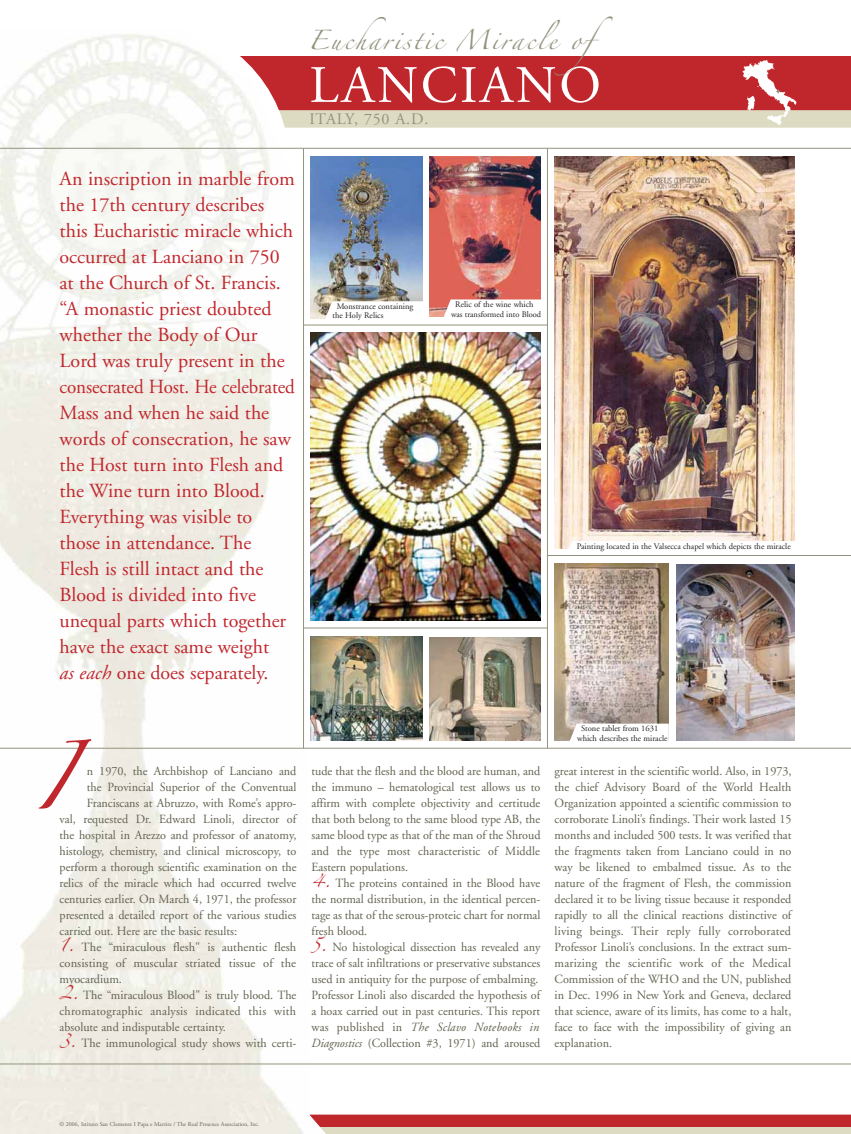
<style>
.page{position:relative;width:851px;height:1134px;background:#fff}
.page>*{position:absolute;margin:0;border:0;box-sizing:border-box;transform-origin:0 0}
.t1{font:62px "Zapfino";color:#c0272d}
.t2{font:52.5px "Adobe Garamond";letter-spacing:.05em;color:#fff}
.t3{font:20px/26px "Adobe Garamond";color:#c0272d}
.t4{font:17.5px "Zapfino";letter-spacing:.11em;color:#94937f}
.t5{font:16px "Adobe Garamond";letter-spacing:.05em;color:#94937f}
.t6{font:12.5px/16px "Adobe Garamond";color:#636250;text-align:justify}
.t7{font:8.5px/9.5px "Adobe Garamond";color:#231f20}
.t8{font:6px "Adobe Garamond";color:#636250}
.s1{font-style:italic}
.s2{font-family:"Zapfino";color:#c0272d}
</style>
<div class="page">
<div style="left:303px;top:1114px;width:547px;height:18px;background:#c0272d"></div>
<div style="left:303px;top:1128px;width:547px;height:6px;background:#dedbc3"></div>
<div style="left:221px;top:57px;width:629px;height:54px;background:#c0272d"></div>
<div style="left:222px;top:110px;width:628px;height:18px;background:#dedbc3"></div>
<img style="left:0;top:34px;width:326px;height:1100px">
<hr style="left:0;top:748px;width:850px;height:1px;background:#94937f">
<hr style="left:0;top:148px;width:850px;height:1px;background:#94937f">
<hr style="left:0;top:1064px;width:850px;height:1px;background:#94937f">
<hr style="left:547px;top:148px;width:1px;height:600px;background:#94937f">
<hr style="left:303px;top:148px;width:1px;height:600px;background:#94937f">
<svg style="left:742px;top:60px;width:54px;height:65px"></svg>
<img style="left:676px;top:564px;width:118px;height:177px">
<img style="left:310px;top:333px;width:230px;height:288px">
<img style="left:554px;top:564px;width:114px;height:177px">
<img style="left:310px;top:157px;width:112px;height:161px">
<img style="left:429px;top:157px;width:111px;height:160px">
<img style="left:310px;top:636px;width:112px;height:105px">
<img style="left:429px;top:637px;width:111px;height:104px">
<img style="left:554px;top:157px;width:240px;height:392px">
<hr style="left:303px;top:325px;width:244px;height:1px;background:#94937f">
<hr style="left:303px;top:628px;width:244px;height:1px;background:#94937f">
<hr style="left:547px;top:555px;width:303px;height:1px;background:#94937f">
<svg style="left:323px;top:301px;width:100px;height:22px"></svg>
<svg style="left:442px;top:299px;width:99px;height:18px"></svg>
<svg style="left:567px;top:541px;width:227px;height:8px"></svg>
<svg style="left:568px;top:724px;width:100px;height:17px"></svg>
<h3 class="t4" style="left:308px;top:32px;width:335px">Eucharistic Miracle of</h3>
<h2 class="t2" style="left:309px;top:57px;width:293px">LANCIANO</h2>
<p class="t5" style="left:309px;top:111px;width:120px">ITALY, 750 A.D.</p>
<p class="t3" style="left:60px;top:167px;width:237px">An inscription in marble from the 17th century describes this Eucharistic miracle which occurred at Lanciano in 750 at the Church of St. Francis. “A monastic priest doubted whether the Body of Our<br>Lord was truly present in the consecrated Host. He celebrated<br>Mass and when he said the words of consecration, he saw the Host turn into Flesh and the Wine turn into Blood.<br>Everything was visible to those in attendance. The<br>Flesh is still intact and the<br>Blood is divided into five unequal parts which together have the exact same weight<br><span class="s1">as each</span> one does separately.</p>
<p class="t7" style="left:332px;top:302px;width:82px;text-indent:4px">Monstrance containing the Holy Relics</p>
<p class="t7" style="left:451px;top:300px;width:91px;text-align:center">Relic of the wine which was transformed into Blood</p>
<p class="t7" style="left:576px;top:541px;width:215px">Painting located in the Valsecca chapel which depicts the miracle</p>
<h1 class="t1" style="left:33px;top:750px;width:39px">I</h1>
<p class="t6" style="left:87px;top:764px;width:211px">n 1970, the Archbishop of Lanciano and</p>
<p class="t6" style="left:87px;top:780px;width:211px">the Provincial Superior of the Conventual</p>
<p class="t6" style="left:87px;top:796px;width:211px">Franciscans at Abruzzo, with Rome’s appro-</p>
<p class="t6" style="left:60px;top:812px;width:238px">val, requested Dr. Edward Linoli, director of</p>
<p class="t6" style="left:60px;top:828px;width:238px">the hospital in Arezzo and professor of anatomy,</p>
<p class="t6" style="left:60px;top:844px;width:238px">histology, chemistry, and clinical microscopy, to</p>
<p class="t6" style="left:60px;top:860px;width:238px">perform a thorough scientific examination on the</p>
<p class="t6" style="left:60px;top:876px;width:238px">relics of the miracle which had occurred twelve</p>
<p class="t6" style="left:60px;top:892px;width:238px">centuries earlier. On March 4, 1971, the professor</p>
<p class="t6" style="left:60px;top:908px;width:238px">presented a detailed report of the various studies</p>
<p class="t6" style="left:60px;top:924px;width:179px">carried out. Here are the basic results:</p>
<p class="t6" style="left:60px;top:940px;width:238px"><span class="s2">1.</span> The “miraculous flesh" is authentic flesh consisting of muscular striated tissue of the myocardium.</p>
<p class="t6" style="left:60px;top:988px;width:238px"><span class="s2">2.</span> The “miraculous Blood" is truly blood. The chromatographic analysis indicated this with absolute and indisputable certainty.</p>
<p class="t6" style="left:60px;top:1036px;width:238px"><span class="s2">3.</span> The immunological study shows with certi-</p>
<p class="t6" style="left:311px;top:764px;width:230px">tude that the flesh and the blood are human, and the immuno – hematological test allows us to affirm with complete objectivity and certitude that both belong to the same blood type AB, the same blood type as that of the man of the Shroud and the type most characteristic of Middle Eastern populations.</p>
<p class="t6" style="left:311px;top:876px;width:230px"><span class="s2">4.</span> The proteins contained in the Blood have the normal distribution, in the identical percen&shy;tage as that of the serous-proteic chart for normal fresh blood.</p>
<p class="t6" style="left:311px;top:940px;width:230px;text-align:left"><span class="s2">5.</span> No histological dissection has revealed any trace of salt infiltrations or preservative substances used in antiquity for the purpose of embalming.<br>Professor Linoli also discarded the hypothesis of a hoax carried out in past centuries. This report was published in <span class="s1">The Sclavo Notebooks in Diagnostics</span> (Collection #3, 1971) and aroused</p>
<p class="t7" style="left:577px;top:724px;width:92px;text-indent:4px">Stone tablet from 1631 which describes the miracle</p>
<p class="t6" style="left:554px;top:764px;width:238px">great interest in the scientific world. Also, in 1973, the chief Advisory Board of the World Health Organization appointed a scientific commission to corroborate Linoli’s findings. Their work lasted 15 months and included 500 tests. It was verified that the fragments taken from Lanciano could in no way be likened to embalmed tissue. As to the nature of the fragment of Flesh, the commission declared it to be living tissue because it responded rapidly to all the clinical reactions distinctive of living beings. Their reply fully corroborated Professor Linoli’s conclusions. In the extract sum&shy;marizing the scientific work of the Medical Commission of the WHO and the UN, published in Dec. 1996 in New York and Geneva, declared that science, aware of its limits, has come to a halt, face to face with the impossibility of giving an explanation.</p>
<p class="t8" style="left:60px;top:1121px;width:201px">© 2006, Istituto San Clemente I Papa e Martire / The Real Presence Association, Inc.</p>
</div>
